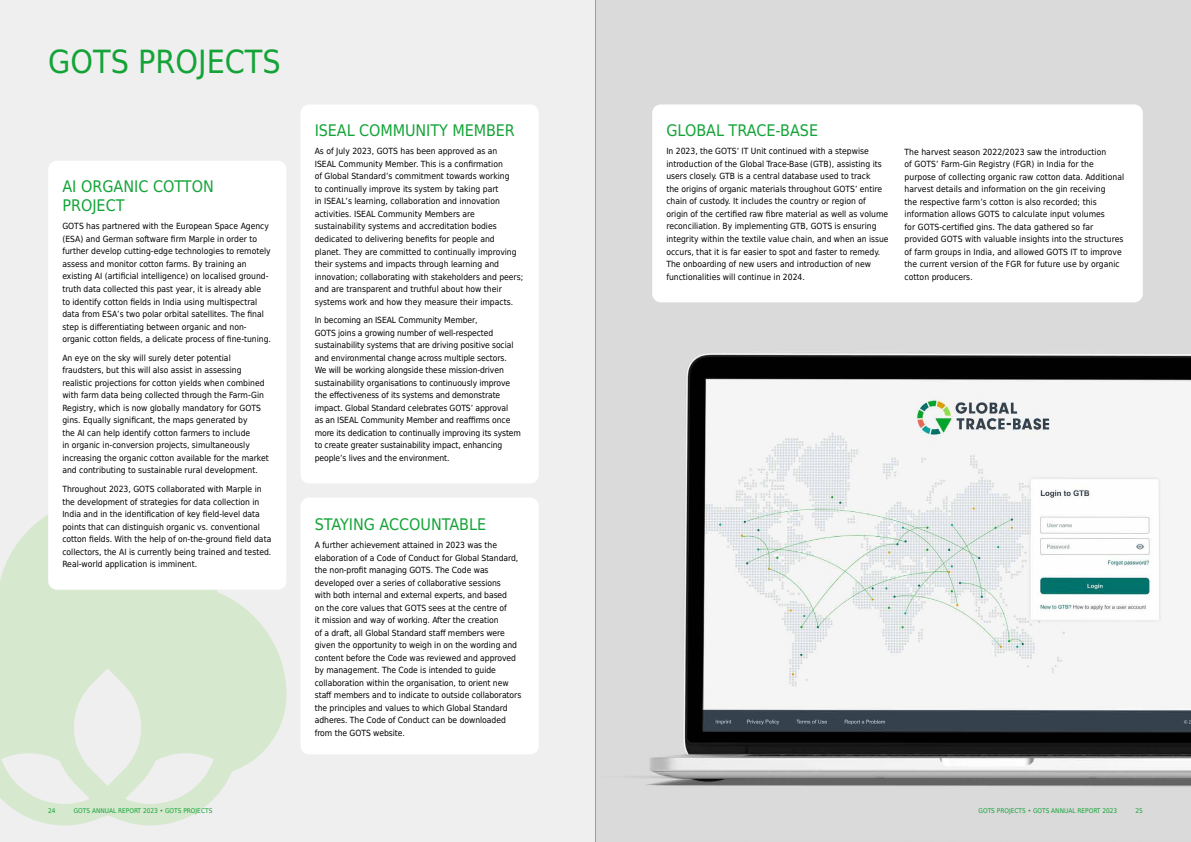
<style>
.page{position:relative;width:1191px;height:842px;background:#fff}
.page>*{position:absolute;margin:0;border:0;box-sizing:border-box;transform-origin:0 0}
.t1{font:32px "DejaVu Sans Condensed";color:#13a337}
.t2{font:16px/18.8px "DejaVu Sans Condensed";color:#13a337}
.t3{font:8.5px/12.5px "DejaVu Sans Condensed";color:#000}
.t4{font:6.5px "DejaVu Sans Condensed";color:#13a337}
</style>
<div class="page">
<div style="left:0;top:0;width:595px;height:842px;background:#efefef"></div>
<img style="left:596px;top:0;width:595px;height:842px">
<svg style="left:0;top:515px;width:286px;height:310px;fill:#d6e8ce"></svg>
<div style="left:48px;top:161px;width:238px;height:429px;background:#fff;border-radius:9px"></div>
<div style="left:300px;top:104px;width:239px;height:379px;background:#fff;border-radius:9px"></div>
<div style="left:300px;top:498px;width:239px;height:256px;background:#fff;border-radius:9px"></div>
<div style="left:652px;top:104px;width:490px;height:198px;background:#fff;border-radius:9px"></div>
<hr style="left:595px;top:0;width:1px;height:842px;background:#9d9d9c">
<h1 class="t1" style="left:48px;top:33px;width:234px">GOTS PROJECTS</h1>
<h2 class="t2" style="left:62px;top:176px;width:153px">AI ORGANIC COTTON<br>PROJECT</h2>
<p class="t3" style="left:62px;top:220px;width:210px">GOTS has partnered with the European Space Agency (ESA) and German software firm Marple in order to further develop cutting-edge technologies to remotely assess and monitor cotton farms. By training an existing AI (artificial intelligence) on localised ground&shy;truth data collected this past year, it is already able<br>to identify cotton fields in India using multispectral data from ESA’s two polar orbital satellites. The final step is differentiating between organic and non&shy;organic cotton fields, a delicate process of fine-tuning.</p>
<p class="t3" style="left:62px;top:351px;width:208px">An eye on the sky will surely deter potential fraudsters, but this will also assist in assessing realistic projections for cotton yields when combined with farm data being collected through the Farm-Gin Registry, which is now globally mandatory for GOTS gins. Equally significant, the maps generated by<br>the AI can help identify cotton farmers to include<br>in organic in-conversion projects, simultaneously increasing the organic cotton available for the market and contributing to sustainable rural development.</p>
<p class="t3" style="left:62px;top:482px;width:210px">Throughout 2023, GOTS collaborated with Marple in the development of strategies for data collection in India and in the identification of key field-level data points that can distinguish organic vs. conventional cotton fields. With the help of on-the-ground field data collectors, the AI is currently being trained and tested.<br>Real-world application is imminent.</p>
<h2 class="t2" style="left:315px;top:120px;width:201px">ISEAL COMMUNITY MEMBER</h2>
<p class="t3" style="left:315px;top:145px;width:210px">As of July 2023, GOTS has been approved as an<br>ISEAL Community Member. This is a confirmation<br>of Global Standard’s commitment towards working<br>to continually improve its system by taking part<br>in ISEAL’s learning, collaboration and innovation activities. ISEAL Community Members are sustainability systems and accreditation bodies dedicated to delivering benefits for people and planet. They are committed to continually improving their systems and impacts through learning and innovation; collaborating with stakeholders and peers; and are transparent and truthful about how their systems work and how they measure their impacts.</p>
<p class="t3" style="left:315px;top:314px;width:208px">In becoming an ISEAL Community Member,<br>GOTS joins a growing number of well-respected sustainability systems that are driving positive social and environmental change across multiple sectors.<br>We will be working alongside these mission-driven sustainability organisations to continuously improve the effectiveness of its systems and demonstrate impact. Global Standard celebrates GOTS’ approval<br>as an ISEAL Community Member and reaffirms once more its dedication to continually improving its system to create greater sustainability impact, enhancing people’s lives and the environment.</p>
<h2 class="t2" style="left:315px;top:514px;width:173px">STAYING ACCOUNTABLE</h2>
<p class="t3" style="left:315px;top:539px;width:208px">A further achievement attained in 2023 was the elaboration of a Code of Conduct for Global Standard, the non-profit managing GOTS. The Code was developed over a series of collaborative sessions<br>with both internal and external experts, and based<br>on the core values that GOTS sees at the centre of<br>it mission and way of working. After the creation<br>of a draft, all Global Standard staff members were given the opportunity to weigh in on the wording and content before the Code was reviewed and approved by management. The Code is intended to guide collaboration within the organisation, to orient new staff members and to indicate to outside collaborators the principles and values to which Global Standard adheres. The Code of Conduct can be downloaded from the GOTS website.</p>
<h2 class="t2" style="left:666px;top:120px;width:153px">GLOBAL TRACE-BASE</h2>
<p class="t3" style="left:666px;top:145px;width:224px">In 2023, the GOTS’ IT Unit continued with a stepwise introduction of the Global Trace-Base (GTB), assisting its users closely. GTB is a central database used to track<br>the origins of organic materials throughout GOTS’ entire chain of custody. It includes the country or region of origin of the certified raw fibre material as well as volume reconciliation. By implementing GTB, GOTS is ensuring integrity within the textile value chain, and when an issue occurs, that it is far easier to spot and faster to remedy.<br>The onboarding of new users and introduction of new functionalities will continue in 2024.</p>
<p class="t3" style="left:904px;top:145px;width:221px">The harvest season 2022/2023 saw the introduction<br>of GOTS’ Farm-Gin Registry (FGR) in India for the purpose of collecting organic raw cotton data. Additional harvest details and information on the gin receiving<br>the respective farm’s cotton is also recorded; this information allows GOTS to calculate input volumes<br>for GOTS-certified gins. The data gathered so far provided GOTS with valuable insights into the structures of farm groups in India, and allowed GOTS IT to improve the current version of the FGR for future use by organic cotton producers.</p>
<p class="t4" style="left:48px;top:805px;width:9px">24</p>
<p class="t4" style="left:74px;top:805px;width:140px">GOTS ANNUAL REPORT 2023 • GOTS PROJECTS</p>
<p class="t4" style="left:978px;top:805px;width:140px">GOTS PROJECTS • GOTS ANNUAL REPORT 2023</p>
<p class="t4" style="left:1135px;top:805px;width:9px">25</p>
</div>
